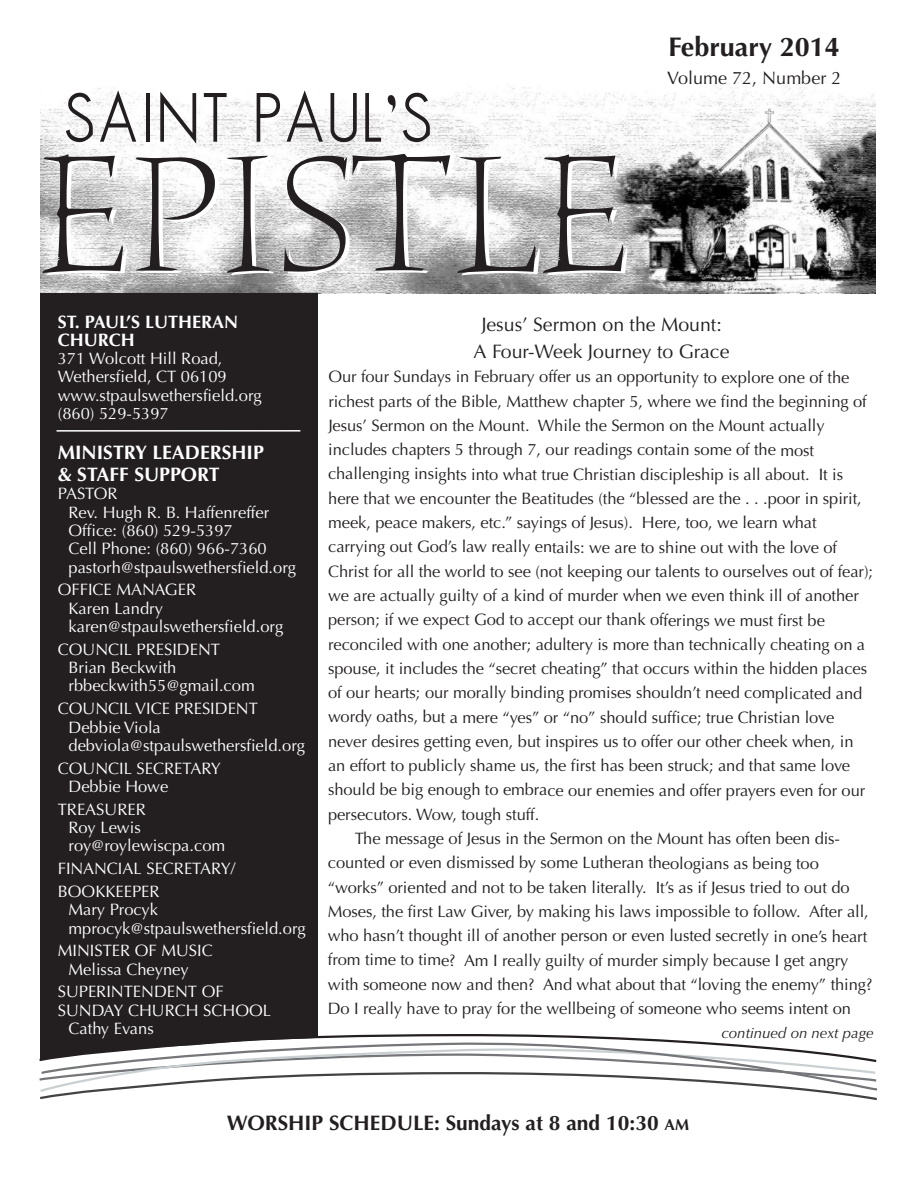
<style>
.page{position:relative;width:918px;height:1188px;background:#fff}
.page>*{position:absolute;margin:0;border:0;box-sizing:border-box;transform-origin:0 0}
.t1{font:178.5px "Humana Serif ITCTT Light";letter-spacing:.01em;color:#231f20}
.t2{font:67.65px "MAXIMO Bold";letter-spacing:.09em;color:#231f20;scale:.91 1}
.t3{font:700 27px "Optima";color:#231f20}
.t4{font:700 21px "Optima";color:#231f20}
.t5{font:19.5px/27.3px "Optima";color:#231f20;text-align:center}
.t6{font:700 19.5px/21.9px "Optima";color:#fff}
.t7{font:700 18px/18.3px "Optima";color:#fff}
.t8{font:18px "Optima";color:#231f20}
.t9{font:16.5px "Optima";letter-spacing:-.005em;color:#231f20}
.t10{font:16.5px/18.3px "Optima";color:#fff}
.t11{font:italic 15px "Optima";color:#231f20}
.s1{font-size:15.75px}
</style>
<div class="page">
<img style="left:40px;top:81px;width:835px;height:212px">
<div style="left:40px;top:293px;width:278px;height:796px;background:#231f20"></div>
<hr style="left:57px;top:430px;width:243px;height:2px;background:#fff">
<svg style="left:40px;top:1034px;width:837px;height:67px"></svg>
<svg style="left:40px;top:1092px;width:837px;height:2px"></svg>
<svg style="left:39px;top:1038px;width:839px;height:54px"></svg>
<h2 class="t2" style="left:66px;top:72px;width:402px">SAINT PAUL’S</h2>
<h1 class="t1" style="left:37px;top:107px;width:593px">EPISTLE</h1>
<h3 class="t3" style="left:669px;top:31px;width:173px">February 2014</h3>
<p class="t8" style="left:667px;top:68px;width:176px">Volume 72, Number 2</p>
<p class="t7" style="left:58px;top:312px;width:182px">ST. PAUL’S LUTHERAN<br>CHURCH</p>
<p class="t10" style="left:58px;top:350px;width:205px">371 Wolcott Hill Road,<br>Wethersfield, CT 06109 www.stpaulswethersfield.org (860) 529-5397</p>
<p class="t6" style="left:58px;top:442px;width:208px">MINISTRY LEADERSHIP &amp; STAFF SUPPORT</p>
<p class="t10" style="left:69px;top:485px;width:229px;text-indent:-11px">PASTOR<br>Rev. Hugh R. B. Haffenreffer<br>Office: (860) 529-5397<br>Cell Phone: (860) 966-7360 pastorh@stpaulswethersfield.org</p>
<p class="t10" style="left:69px;top:581px;width:216px;text-indent:-11px">OFFICE MANAGER<br>Karen Landry karen@stpaulswethersfield.org</p>
<p class="t10" style="left:69px;top:640px;width:188px;text-indent:-11px">COUNCIL PRESIDENT<br>Brian Beckwith rbbeckwith55@gmail.com</p>
<p class="t10" style="left:69px;top:700px;width:238px;text-indent:-11px">COUNCIL VICE PRESIDENT<br>Debbie Viola debviola@stpaulswethersfield.org</p>
<p class="t10" style="left:69px;top:759px;width:154px;text-indent:-11px">COUNCIL SECRETARY<br>Debbie Howe</p>
<p class="t10" style="left:69px;top:800px;width:158px;text-indent:-11px">TREASURER<br>Roy Lewis roy@roylewiscpa.com</p>
<p class="t10" style="left:58px;top:857px;width:179px;line-height:22.8px">FINANCIAL SECRETARY/<br>BOOKKEEPER</p>
<p class="t10" style="left:69px;top:901px;width:239px">Mary Procyk mprocyk@stpaulswethersfield.org</p>
<p class="t10" style="left:69px;top:942px;width:146px;text-indent:-11px">MINISTER OF MUSIC<br>Melissa Cheyney</p>
<p class="t10" style="left:58px;top:983px;width:167px">SUPERINTENDENT OF</p>
<p class="t10" style="left:58px;top:1001px;width:215px">SUNDAY CHURCH SCHOOL</p>
<p class="t10" style="left:69px;top:1020px;width:87px">Cathy Evans</p>
<p class="t5" style="left:474px;top:311px;width:257px">Jesus’ Sermon on the Mount:<br>A Four-Week Journey to Grace</p>
<p class="t9" style="left:328px;top:367px;width:522px">Our four Sundays in February offer us an opportunity to explore one of the</p>
<p class="t9" style="left:328px;top:392px;width:540px">richest parts of the Bible, Matthew chapter 5, where we find the beginning of</p>
<p class="t9" style="left:328px;top:416px;width:498px">Jesus’ Sermon on the Mount. While the Sermon on the Mount actually</p>
<p class="t9" style="left:328px;top:440px;width:487px">includes chapters 5 through 7, our readings contain some of the most</p>
<p class="t9" style="left:328px;top:464px;width:516px">challenging insights into what true Christian discipleship is all about. It is</p>
<p class="t9" style="left:328px;top:489px;width:535px">here that we encounter the Beatitudes (the “blessed are the . . .poor in spirit,</p>
<p class="t9" style="left:328px;top:513px;width:490px">meek, peace makers, etc.” sayings of Jesus). Here, too, we learn what</p>
<p class="t9" style="left:328px;top:537px;width:510px">carrying out God’s law really entails: we are to shine out with the love of</p>
<p class="t9" style="left:328px;top:562px;width:546px">Christ for all the world to see (not keeping our talents to ourselves out of fear);</p>
<p class="t9" style="left:328px;top:586px;width:532px">we are actually guilty of a kind of murder when we even think ill of another</p>
<p class="t9" style="left:328px;top:610px;width:498px">person; if we expect God to accept our thank offerings we must first be</p>
<p class="t9" style="left:328px;top:635px;width:539px">reconciled with one another; adultery is more than technically cheating on a</p>
<p class="t9" style="left:328px;top:659px;width:541px">spouse, it includes the “secret cheating” that occurs within the hidden places</p>
<p class="t9" style="left:328px;top:683px;width:536px">of our hearts; our morally binding promises shouldn’t need complicated and</p>
<p class="t9" style="left:328px;top:707px;width:508px">wordy oaths, but a mere “yes” or “no” should suffice; true Christian love</p>
<p class="t9" style="left:328px;top:732px;width:527px">never desires getting even, but inspires us to offer our other cheek when, in</p>
<p class="t9" style="left:328px;top:756px;width:524px">an effort to publicly shame us, the first has been struck; and that same love</p>
<p class="t9" style="left:328px;top:780px;width:539px">should be big enough to embrace our enemies and offer prayers even for our</p>
<p class="t9" style="left:328px;top:805px;width:213px">persecutors. Wow, tough stuff.</p>
<p class="t9" style="left:355px;top:829px;width:487px">The message of Jesus in the Sermon on the Mount has often been dis-</p>
<p class="t9" style="left:328px;top:853px;width:492px">counted or even dismissed by some Lutheran theologians as being too</p>
<p class="t9" style="left:328px;top:878px;width:523px">“works” oriented and not to be taken literally. It’s as if Jesus tried to out do</p>
<p class="t9" style="left:328px;top:902px;width:542px">Moses, the first Law Giver, by making his laws impossible to follow. After all,</p>
<p class="t9" style="left:328px;top:926px;width:541px">who hasn’t thought ill of another person or even lusted secretly in one’s heart</p>
<p class="t9" style="left:328px;top:950px;width:522px">from time to time? Am I really guilty of murder simply because I get angry</p>
<p class="t9" style="left:328px;top:975px;width:546px">with someone now and then? And what about that “loving the enemy” thing?</p>
<p class="t9" style="left:328px;top:999px;width:525px">Do I really have to pray for the wellbeing of someone who seems intent on</p>
<p class="t11" style="left:721px;top:1024px;width:154px">continued on next page</p>
<p class="t4" style="left:227px;top:1111px;width:464px">WORSHIP SCHEDULE: Sundays at 8 and 10:30 <span class="s1">AM</span></p>
</div>
